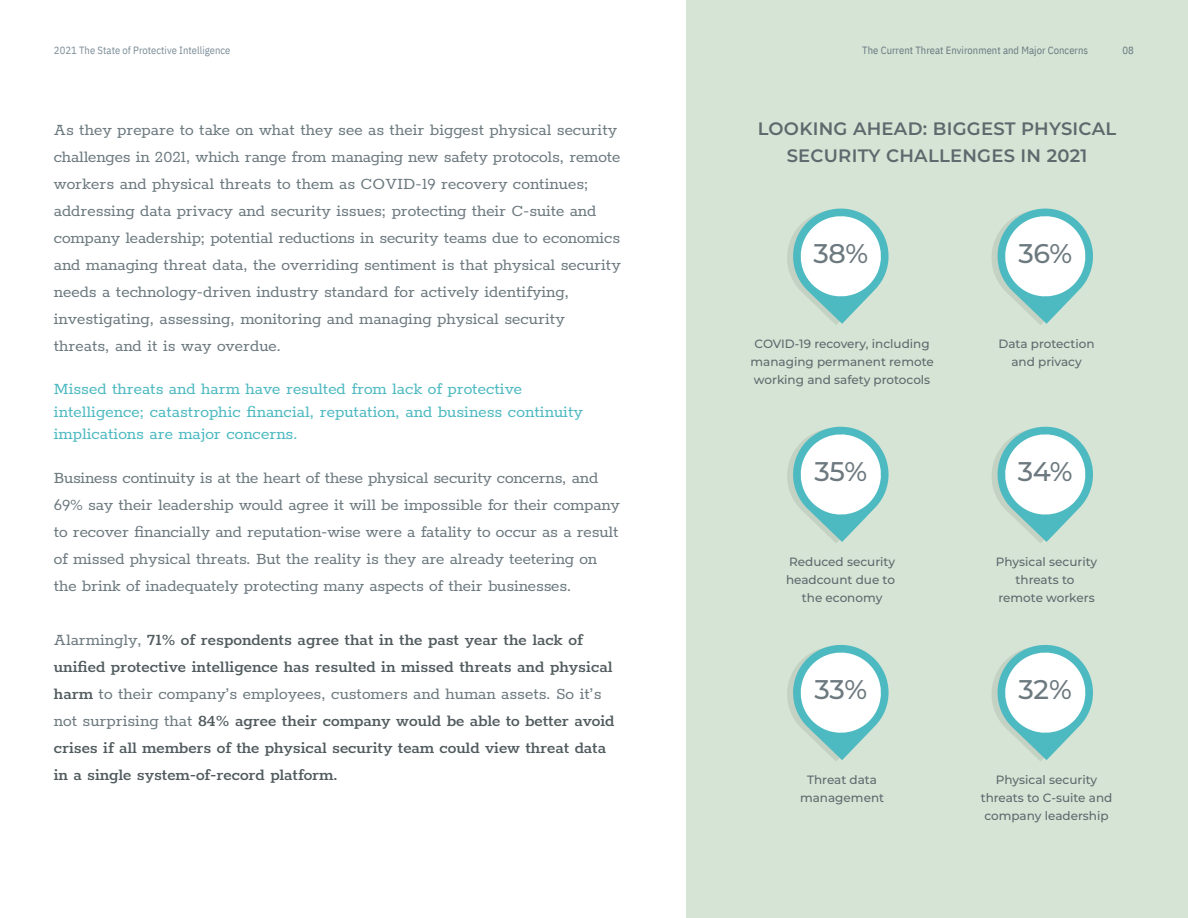
<style>
.page{position:relative;width:1188px;height:918px;background:#fff}
.page>*{position:absolute;margin:0;border:0;box-sizing:border-box;transform-origin:0 0}
.t1{font:500 27px "Montserrat";letter-spacing:-.01em;color:#6c797f}
.t2{font:18px/27px "Rokkitt";letter-spacing:-.005em;color:#6c797f}
.t3{font:600 18px/27px "Rokkitt";color:#515b5e}
.t4{font:18px/22.5px "Rokkitt";color:#4db9c1}
.t5{font:600 18px/27px "Montserrat";letter-spacing:.015em;color:#5e696d;text-align:center}
.t6{font:500 12px/18px "Montserrat";color:#5e696d;text-align:center}
.t7{font:10.5px "IBM Plex Sans Cond";letter-spacing:.005em;color:#69777f}
.t8{font:10.5px "IBM Plex Sans Cond";letter-spacing:.005em;color:#7b8c97}
.s1{font-weight:400;color:#6c797f}
</style>
<div class="page">
<div style="left:686px;top:0;width:502px;height:918px;background:#d5e4d5"></div>
<svg style="left:787px;top:208px;width:102px;height:117px"></svg>
<svg style="left:992px;top:208px;width:101px;height:117px"></svg>
<svg style="left:787px;top:426px;width:102px;height:117px"></svg>
<svg style="left:992px;top:426px;width:101px;height:117px"></svg>
<svg style="left:787px;top:645px;width:102px;height:116px"></svg>
<svg style="left:992px;top:645px;width:101px;height:116px"></svg>
<p class="t8" style="left:54px;top:46px;width:178px">2021 The State of Protective Intelligence</p>
<p class="t7" style="left:862px;top:46px;width:227px">The Current Threat Environment and Major Concerns</p>
<p class="t7" style="left:1122px;top:46px;width:13px">08</p>
<p class="t2" style="left:54px;top:115px;width:568px">As they prepare to take on what they see as their biggest physical security challenges in 2021, which range from managing new safety protocols, remote workers and physical threats to them as COVID-19 recovery continues; addressing data privacy and security issues; protecting their C-suite and company leadership; potential reductions in security teams due to economics and managing threat data, the overriding sentiment is that physical security needs a technology-driven industry standard for actively identifying, investigating, assessing, monitoring and managing physical security threats, and it is way overdue.</p>
<p class="t4" style="left:54px;top:377px;width:531px">Missed threats and harm have resulted from lack of protective intelligence; catastrophic financial, reputation, and business continuity implications are major concerns.</p>
<p class="t2" style="left:54px;top:463px;width:568px">Business continuity is at the heart of these physical security concerns, and 69% say their leadership would agree it will be impossible for their company to recover financially and reputation-wise were a fatality to occur as a result of missed physical threats. But the reality is they are already teetering on the brink of inadequately protecting many aspects of their businesses.</p>
<p class="t3" style="left:54px;top:627px;width:562px"><span class="s1">Alarmingly,</span> 71% of respondents agree that in the past year the lack of unified protective intelligence has resulted in missed threats and physical harm <span class="s1">to their company’s employees, customers and human assets. So it’s not surprising that</span> 84% agree their company would be able to better avoid crises if all members of the physical security team could view threat data in a single system-of-record platform.</p>
<p class="t5" style="left:758px;top:116px;width:360px">LOOKING AHEAD: BIGGEST PHYSICAL<br>SECURITY CHALLENGES IN 2021</p>
<h1 class="t1" style="left:813px;top:240px;width:56px">38%</h1>
<h1 class="t1" style="left:1018px;top:240px;width:55px">36%</h1>
<p class="t6" style="left:750px;top:335px;width:185px">COVID-19 recovery, including managing permanent remote working and safety protocols</p>
<p class="t6" style="left:998px;top:335px;width:98px">Data protection and privacy</p>
<h1 class="t1" style="left:815px;top:458px;width:54px">35%</h1>
<h1 class="t1" style="left:1018px;top:458px;width:56px">34%</h1>
<p class="t6" style="left:786px;top:553px;width:111px">Reduced security headcount due to the economy</p>
<p class="t6" style="left:996px;top:553px;width:103px">Physical security threats to remote workers</p>
<h1 class="t1" style="left:814px;top:677px;width:54px">33%</h1>
<h1 class="t1" style="left:1019px;top:677px;width:55px">32%</h1>
<p class="t6" style="left:800px;top:772px;width:86px">Threat data management</p>
<p class="t6" style="left:981px;top:772px;width:133px">Physical security threats to C-suite and company leadership</p>
</div>
